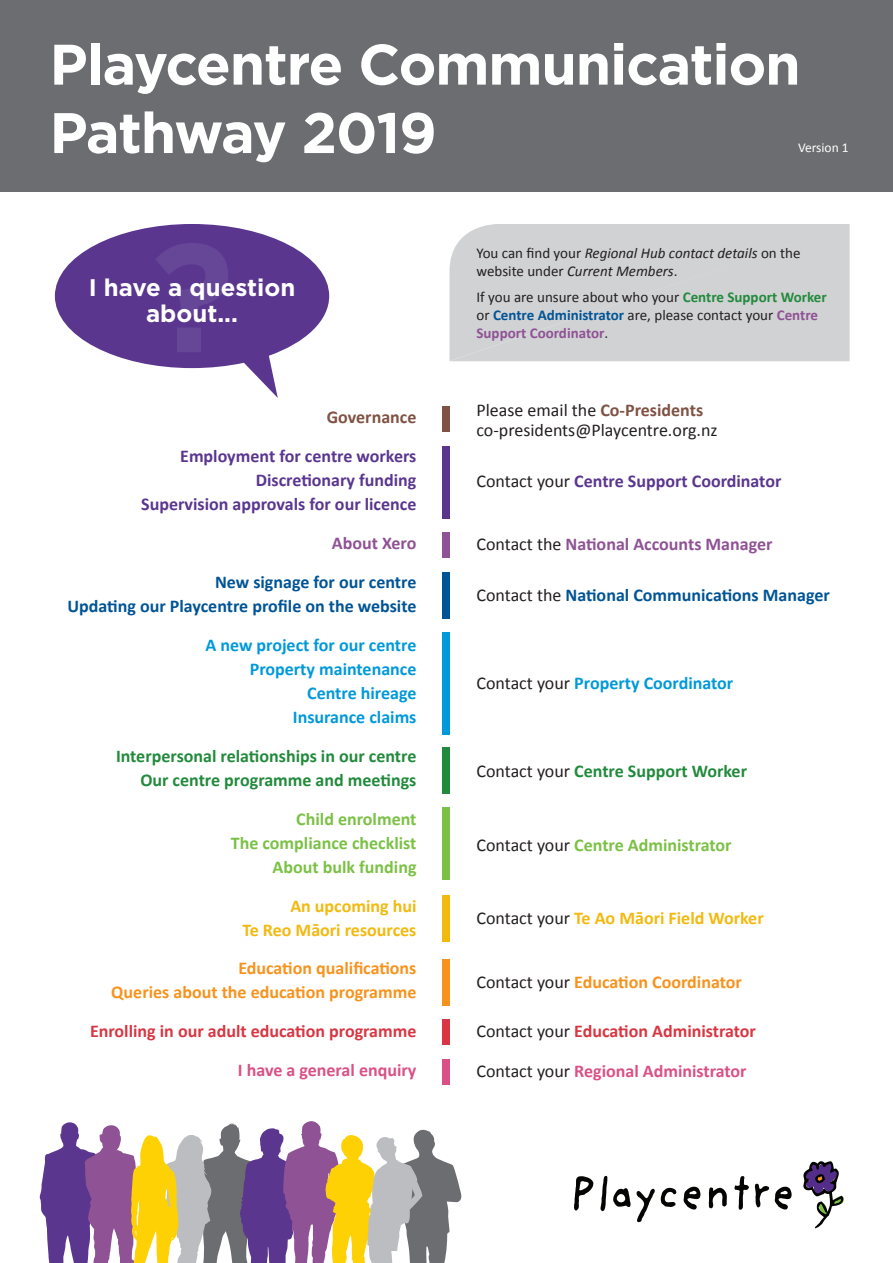
<style>
.page{position:relative;width:893px;height:1263px;background:#fff}
.page>*{position:absolute;margin:0;border:0;box-sizing:border-box;transform-origin:0 0}
.t1{font:700 57px/68.4px "Gotham";letter-spacing:-.02em;color:#fff}
.t2{font:700 24px "Gotham";color:#fff}
.t3{font:700 18px/24px "Calibri";color:#5a368f;text-align:right}
.t4{font:700 18px/24px "Calibri";color:#005495;text-align:right}
.t5{font:700 18px/24px "Calibri";color:#0099da;text-align:right}
.t6{font:700 18px/24px "Calibri";color:#228a3c;text-align:right}
.t7{font:700 18px/24px "Calibri";color:#f7931d;text-align:right}
.t8{font:700 18px/24px "Calibri";color:#7bc145;text-align:right}
.t9{font:700 18px "Calibri";color:#d83642}
.t10{font:700 18px/24px "Calibri";color:#f2b90f;text-align:right}
.t11{font:18px/19.5px "Calibri";color:#231f20}
.t12{font:700 18px "Calibri";color:#d95187}
.t13{font:700 18px "Calibri";color:#8f5295}
.t14{font:700 18px "Calibri";color:#7f5244}
.t15{font:15px/18px "Calibri";color:#231f20}
.t16{font:italic 15px/18px "Calibri";color:#231f20}
.t17{font:13.5px "Calibri";color:#fff}
.s1{font-style:normal}
.s2{font-weight:700;color:#228a3c}
.s3{font-weight:700;color:#005495}
.s4{font-weight:700;color:#8f5295}
.s5{font-weight:700;color:#7f5244}
.s6{font-weight:400;color:#231f20}
</style>
<div class="page">
<svg style="left:574px;top:1176px;width:218px;height:46px"></svg>
<svg style="left:803px;top:1161px;width:40px;height:67px"></svg>
<div style="left:0;top:0;width:893px;height:191px;background:#6c6d70"></div>
<svg style="left:55px;top:224px;width:274px;height:174px;fill:#5a368f"></svg>
<svg style="left:155px;top:243px;width:73px;height:109px;background:#5e3c91"></svg>
<div style="left:449px;top:224px;width:401px;height:137px;background:#d1d2d4"></div>
<div style="left:443px;top:406px;width:7px;height:26px;background:#7f5244"></div>
<div style="left:443px;top:532px;width:7px;height:26px;background:#8f5295"></div>
<div style="left:443px;top:895px;width:7px;height:47px;background:#f2b90f"></div>
<div style="left:443px;top:959px;width:7px;height:46px;background:#f7931d"></div>
<div style="left:443px;top:1059px;width:7px;height:25px;background:#d95187"></div>
<div style="left:443px;top:446px;width:7px;height:72px;background:#5a368f"></div>
<div style="left:443px;top:572px;width:7px;height:47px;background:#005495"></div>
<div style="left:443px;top:1019px;width:7px;height:26px;background:#d83642"></div>
<div style="left:443px;top:632px;width:7px;height:102px;background:#0099da"></div>
<div style="left:443px;top:747px;width:7px;height:47px;background:#228a3c"></div>
<div style="left:443px;top:808px;width:7px;height:72px;background:#7bc145"></div>
<svg style="left:40px;top:1121px;width:422px;height:142px"></svg>
<p class="t1" style="left:50px;top:29px;width:753px">Playcentre Communication<br>Pathway 2019</p>
<p class="t17" style="left:798px;top:139px;width:52px">Version 1</p>
<p class="t2" style="left:89px;top:273px;width:208px">I have a question</p>
<p class="t2" style="left:146px;top:300px;width:93px">about...</p>
<p class="t14" style="left:327px;top:406px;width:91px">Governance</p>
<p class="t3" style="left:141px;top:444px;width:277px">Employment for centre workers<br>Discretionary funding<br>Supervision approvals for our licence</p>
<p class="t13" style="left:332px;top:532px;width:86px">About Xero</p>
<p class="t4" style="left:67px;top:570px;width:350px">New signage for our centre<br>Updating our Playcentre profile on the website</p>
<p class="t5" style="left:205px;top:633px;width:213px">A new project for our centre<br>Property maintenance<br>Centre hireage<br>Insurance claims</p>
<p class="t6" style="left:116px;top:744px;width:302px">Interpersonal relationships in our centre<br>Our centre programme and meetings</p>
<p class="t8" style="left:231px;top:807px;width:187px">Child enrolment<br>The compliance checklist<br>About bulk funding</p>
<p class="t10" style="left:242px;top:893px;width:176px">An upcoming hui<br>Te Reo Māori resources</p>
<p class="t7" style="left:111px;top:956px;width:307px">Education qualifications<br>Queries about the education programme</p>
<p class="t9" style="left:90px;top:1020px;width:328px">Enrolling in our adult education programme</p>
<p class="t12" style="left:238px;top:1059px;width:180px">I have a general enquiry</p>
<p class="t16" style="left:476px;top:243px;width:326px"><span class="s1">You can find your</span> Regional Hub contact details <span class="s1">on the website under</span> Current Members<span class="s1">.</span></p>
<p class="t15" style="left:476px;top:288px;width:352px">If you are unsure about who your <span class="s2">Centre Support Worker </span>or <span class="s3">Centre Administrator</span> are, please contact your <span class="s4">Centre<br>Support Coordinator</span>.</p>
<p class="t11" style="left:476px;top:401px;width:243px">Please email the <span class="s5">Co-Presidents </span>co-presidents@Playcentre.org.nz</p>
<p class="t3" style="left:476px;top:469px;width:306px"><span class="s6">Contact your</span> Centre Support Coordinator</p>
<p class="t13" style="left:476px;top:532px;width:298px"><span class="s6">Contact the</span> National Accounts Manager</p>
<p class="t4" style="left:476px;top:583px;width:355px"><span class="s6">Contact the</span> National Communications Manager</p>
<p class="t5" style="left:476px;top:671px;width:258px"><span class="s6">Contact your</span> Property Coordinator</p>
<p class="t6" style="left:476px;top:759px;width:272px"><span class="s6">Contact your</span> Centre Support Worker</p>
<p class="t8" style="left:476px;top:833px;width:257px"><span class="s6">Contact your</span> Centre Administrator</p>
<p class="t10" style="left:476px;top:906px;width:289px"><span class="s6">Contact your</span> Te Ao Māori Field Worker</p>
<p class="t7" style="left:476px;top:969px;width:267px"><span class="s6">Contact your</span> Education Coordinator</p>
<p class="t9" style="left:476px;top:1020px;width:281px"><span class="s6">Contact your</span> Education Administrator</p>
<p class="t12" style="left:476px;top:1059px;width:272px"><span class="s6">Contact your</span> Regional Administrator</p>
</div>
